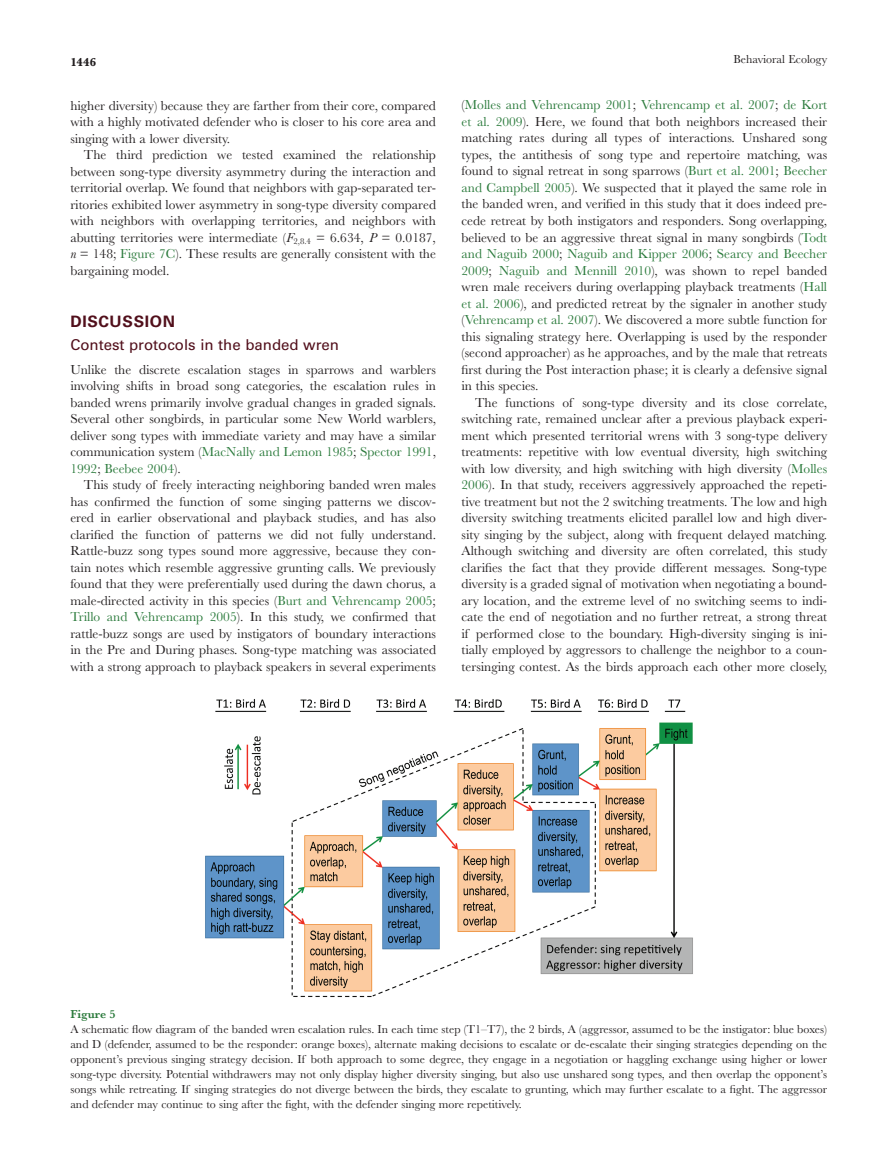
<style>
.page{position:relative;width:891px;height:1175px;background:#fff}
.page>*{position:absolute;margin:0;border:0;box-sizing:border-box;transform-origin:0 0}
.t1{font:700 15.75px "Univers LT Std";letter-spacing:.04em;color:#510f1b}
.t2{font:15px "Univers LT Std";color:#510f1b}
.t3{font:13.5px/16.5px "Baskerville MT Std";color:#231f20;text-align:justify}
.t4{font:12px/15px "Baskerville MT Std";color:#231f20;text-align:justify}
.t5{font:600 12px "Baskerville MT Std";color:#2a7a3b}
.t6{font:700 12px "Baskerville MT Std";color:#231f20}
.s1{font-style:italic}
.s2{color:#2a7a3b}
</style>
<div class="page">
<img style="left:205px;top:699px;width:488px;height:298px">
<p class="t6" style="left:70px;top:55px;width:28px">1446</p>
<p class="t3" style="left:70px;top:97px;width:367px">higher diversity) because they are farther from their core, compared with a highly motivated defender who is closer to his core area and singing with a lower diversity.</p>
<p class="t3" style="left:70px;top:146px;width:367px;text-indent:14px">The third prediction we tested examined the relationship between song-type diversity asymmetry during the interaction and territorial overlap. We found that neighbors with gap-separated ter&shy;ritories exhibited lower asymmetry in song-type diversity compared with neighbors with overlapping territories, and neighbors with abutting territories were intermediate (<span class="s1">F</span><sub>2,8.4</sub> = 6.634, <span class="s1">P</span> = 0.0187, <span class="s1">n</span> = 148; <span class="s2">Figure 7C</span>). These results are generally consistent with the bargaining model.</p>
<p class="t1" style="left:70px;top:312px;width:106px">DISCUSSION</p>
<p class="t2" style="left:70px;top:335px;width:270px">Contest protocols in the banded wren</p>
<p class="t3" style="left:70px;top:361px;width:367px">Unlike the discrete escalation stages in sparrows and warblers involving shifts in broad song categories, the escalation rules in banded wrens primarily involve gradual changes in graded signals.<br>Several other songbirds, in particular some New World warblers, deliver song types with immediate variety and may have a similar communication system (<span class="s2">MacNally and Lemon 1985</span>; <span class="s2">Spector 1991</span>, <span class="s2">1992</span>; <span class="s2">Beebee 2004</span>).</p>
<p class="t3" style="left:70px;top:476px;width:367px;text-indent:14px">This study of freely interacting neighboring banded wren males has confirmed the function of some singing patterns we discov&shy;ered in earlier observational and playback studies, and has also clarified the function of patterns we did not fully understand.<br>Rattle-buzz song types sound more aggressive, because they con&shy;tain notes which resemble aggressive grunting calls. We previously found that they were preferentially used during the dawn chorus, a male-directed activity in this species (<span class="s2">Burt and Vehrencamp 2005</span>; <span class="s2">Trillo and Vehrencamp 2005</span>). In this study, we confirmed that rattle-buzz songs are used by instigators of boundary interactions in the Pre and During phases. Song-type matching was associated with a strong approach to playback speakers in several experiments</p>
<p class="t4" style="left:733px;top:52px;width:95px">Behavioral Ecology</p>
<p class="t3" style="left:462px;top:97px;width:367px">(<span class="s2">Molles and Vehrencamp 2001</span>; <span class="s2">Vehrencamp et al. 2007</span>; <span class="s2">de Kort et al. 2009</span>). Here, we found that both neighbors increased their matching rates during all types of interactions. Unshared song types, the antithesis of song type and repertoire matching, was found to signal retreat in song sparrows (<span class="s2">Burt et al. 2001</span>; <span class="s2">Beecher and Campbell 2005</span>). We suspected that it played the same role in the banded wren, and verified in this study that it does indeed pre&shy;cede retreat by both instigators and responders. Song overlapping, believed to be an aggressive threat signal in many songbirds (<span class="s2">Todt and Naguib 2000</span>; <span class="s2">Naguib and Kipper 2006</span>; <span class="s2">Searcy and Beecher 2009</span>; <span class="s2">Naguib and Mennill 2010</span>), was shown to repel banded wren male receivers during overlapping playback treatments (<span class="s2">Hall et al. 2006</span>), and predicted retreat by the signaler in another study (<span class="s2">Vehrencamp et al. 2007</span>). We discovered a more subtle function for this signaling strategy here. Overlapping is used by the responder (second approacher) as he approaches, and by the male that retreats first during the Post interaction phase; it is clearly a defensive signal in this species.</p>
<p class="t3" style="left:462px;top:394px;width:367px;text-indent:14px">The functions of song-type diversity and its close correlate, switching rate, remained unclear after a previous playback experi&shy;ment which presented territorial wrens with 3 song-type delivery treatments: repetitive with low eventual diversity, high switching with low diversity, and high switching with high diversity (<span class="s2">Molles 2006</span>). In that study, receivers aggressively approached the repeti&shy;tive treatment but not the 2 switching treatments. The low and high diversity switching treatments elicited parallel low and high diver&shy;sity singing by the subject, along with frequent delayed matching.<br>Although switching and diversity are often correlated, this study clarifies the fact that they provide different messages. Song-type diversity is a graded signal of motivation when negotiating a bound&shy;ary location, and the extreme level of no switching seems to indi&shy;cate the end of negotiation and no further retreat, a strong threat if performed close to the boundary. High-diversity singing is ini&shy;tially employed by aggressors to challenge the neighbor to a coun&shy;tersinging contest. As the birds approach each other more closely,</p>
<p class="t5" style="left:70px;top:1006px;width:47px">Figure 5</p>
<p class="t4" style="left:70px;top:1021px;width:758px">A schematic flow diagram of the banded wren escalation rules. In each time step (T1–T7), the 2 birds, A (aggressor, assumed to be the instigator: blue boxes) and D (defender, assumed to be the responder: orange boxes), alternate making decisions to escalate or de-escalate their singing strategies depending on the opponent’s previous singing strategy decision. If both approach to some degree, they engage in a negotiation or haggling exchange using higher or lower song-type diversity. Potential withdrawers may not only display higher diversity singing, but also use unshared song types, and then overlap the opponent’s songs while retreating. If singing strategies do not diverge between the birds, they escalate to grunting, which may further escalate to a fight. The aggressor and defender may continue to sing after the fight, with the defender singing more repetitively.</p>
</div>
